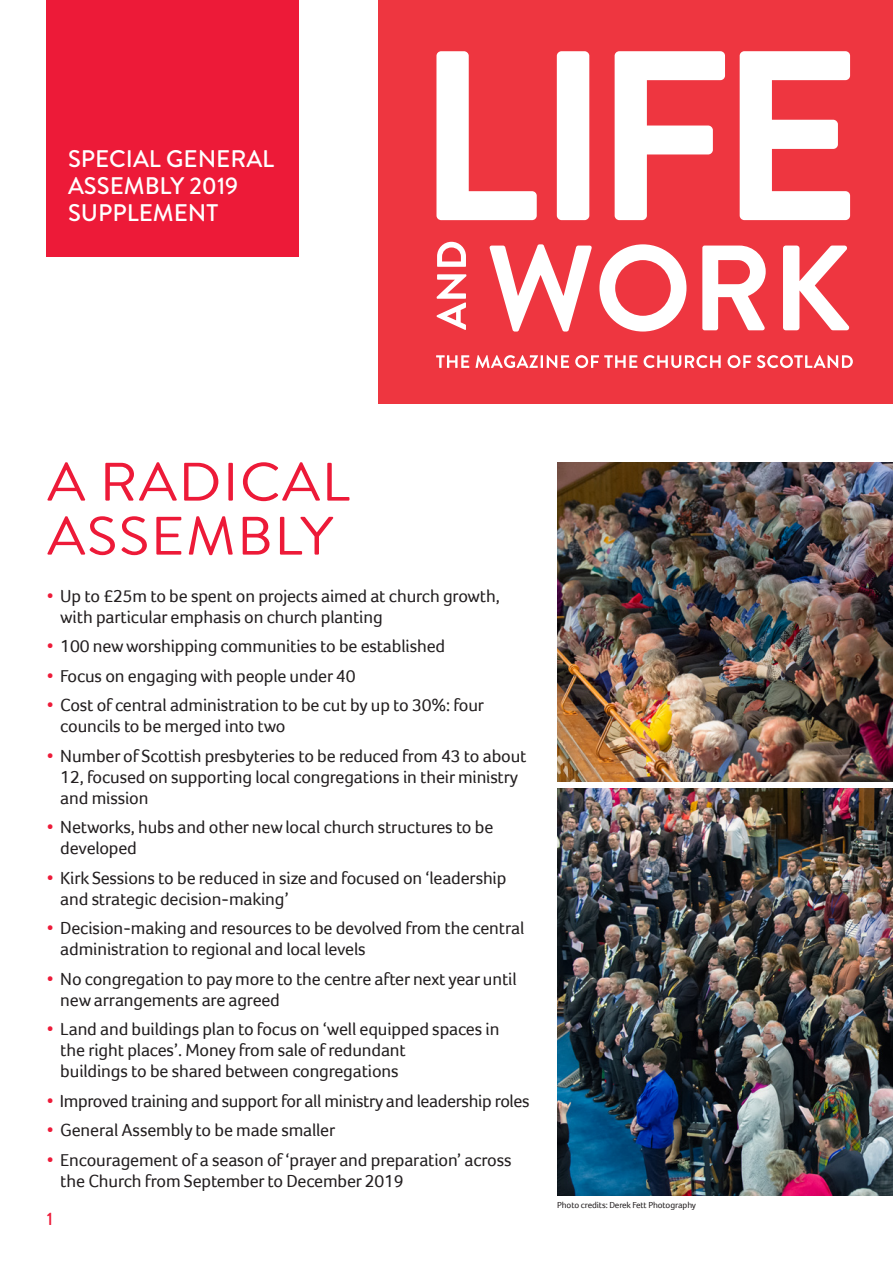
<style>
.page{position:relative;width:893px;height:1263px;background:#fff}
.page>*{position:absolute;margin:0;border:0;box-sizing:border-box;transform-origin:0 0}
.Heading{font:54px/54px "Brandon Grotesque";letter-spacing:.02em;color:#ed1a38;scale:1.07 1}
.t1{font:500 24px/27px "Brandon Grotesque";color:#fff}
.Body_NO_INDENT{font:18px/21px "Foco";letter-spacing:-.01em;color:#231f20}
.Page_Numbers{font:500 18px "Brandon Grotesque";color:#ed1a38}
.BODY_NO_INDENT{font:9px "Foco";letter-spacing:-.01em;color:#231f20}
.s1{color:#ed1a38}
</style>
<div class="page">
<div style="left:47px;top:0;width:252px;height:256px;background:#ed1a38"></div>
<img style="left:557px;top:463px;width:336px;height:319px">
<img style="left:557px;top:789px;width:336px;height:406px">
<div style="left:378px;top:0;width:515px;height:404px;background:#ee3640"></div>
<svg style="left:489px;top:244px;width:103px;height:88px"></svg>
<svg style="left:599px;top:244px;width:87px;height:88px"></svg>
<svg style="left:702px;top:246px;width:64px;height:84px"></svg>
<svg style="left:783px;top:246px;width:67px;height:84px"></svg>
<svg style="left:436px;top:51px;width:101px;height:169px"></svg>
<div style="left:557px;top:51px;width:32px;height:169px;background:#fff;border-radius:5px"></div>
<svg style="left:615px;top:51px;width:110px;height:169px"></svg>
<svg style="left:740px;top:51px;width:110px;height:169px"></svg>
<svg style="left:437px;top:274px;width:29px;height:56px"></svg>
<svg style="left:437px;top:242px;width:29px;height:25px"></svg>
<svg style="left:436px;top:355px;width:33px;height:13px"></svg>
<svg style="left:475px;top:355px;width:94px;height:13px"></svg>
<svg style="left:575px;top:355px;width:62px;height:13px"></svg>
<svg style="left:644px;top:355px;width:77px;height:13px"></svg>
<svg style="left:727px;top:355px;width:24px;height:13px"></svg>
<svg style="left:757px;top:355px;width:96px;height:13px"></svg>
<p class="t1" style="left:68px;top:146px;width:208px">SPECIAL GENERAL<br>ASSEMBLY 2019<br>SUPPLEMENT</p>
<p class="Heading" style="left:47px;top:456px;width:284px">A RADICAL<br>ASSEMBLY</p>
<p class="Body_NO_INDENT" style="left:60px;top:585px;width:441px;text-indent:-14px"><span class="s1">•</span> Up to £25m to be spent on projects aimed at church growth, with particular emphasis on church planting</p>
<p class="Body_NO_INDENT" style="left:47px;top:635px;width:400px"><span class="s1">•</span> 100 new worshipping communities to be established</p>
<p class="Body_NO_INDENT" style="left:47px;top:665px;width:310px"><span class="s1">•</span> Focus on engaging with people under 40</p>
<p class="Body_NO_INDENT" style="left:60px;top:694px;width:425px;text-indent:-14px"><span class="s1">•</span> Cost of central administration to be cut by up to 30%: four councils to be merged into two</p>
<p class="Body_NO_INDENT" style="left:60px;top:745px;width:468px;text-indent:-14px"><span class="s1">•</span> Number of Scottish presbyteries to be reduced from 43 to about<br>12, focused on supporting local congregations in their ministry and mission</p>
<p class="Body_NO_INDENT" style="left:60px;top:816px;width:434px;text-indent:-14px"><span class="s1">•</span> Networks, hubs and other new local church structures to be developed</p>
<p class="Body_NO_INDENT" style="left:60px;top:867px;width:448px;text-indent:-14px"><span class="s1">•</span> Kirk Sessions to be reduced in size and focused on ‘leadership and strategic decision-making’</p>
<p class="Body_NO_INDENT" style="left:60px;top:917px;width:466px;text-indent:-14px"><span class="s1">•</span> Decision-making and resources to be devolved from the central administration to regional and local levels</p>
<p class="Body_NO_INDENT" style="left:60px;top:968px;width:458px;text-indent:-14px"><span class="s1">•</span> No congregation to pay more to the centre after next year until new arrangements are agreed</p>
<p class="Body_NO_INDENT" style="left:60px;top:1018px;width:441px;text-indent:-14px"><span class="s1">•</span> Land and buildings plan to focus on ‘well equipped spaces in the right places’. Money from sale of redundant<br>buildings to be shared between congregations</p>
<p class="Body_NO_INDENT" style="left:47px;top:1090px;width:484px"><span class="s1">•</span> Improved training and support for all ministry and leadership roles</p>
<p class="Body_NO_INDENT" style="left:47px;top:1119px;width:290px"><span class="s1">•</span> General Assembly to be made smaller</p>
<p class="Body_NO_INDENT" style="left:60px;top:1149px;width:453px;text-indent:-14px"><span class="s1">•</span> Encouragement of a season of ‘prayer and preparation’ across the Church from September to December 2019</p>
<p class="Page_Numbers" style="left:47px;top:1206px;width:8px">1</p>
<p class="BODY_NO_INDENT" style="left:557px;top:1200px;width:141px">Photo credits: Derek Fett Photography</p>
</div>
